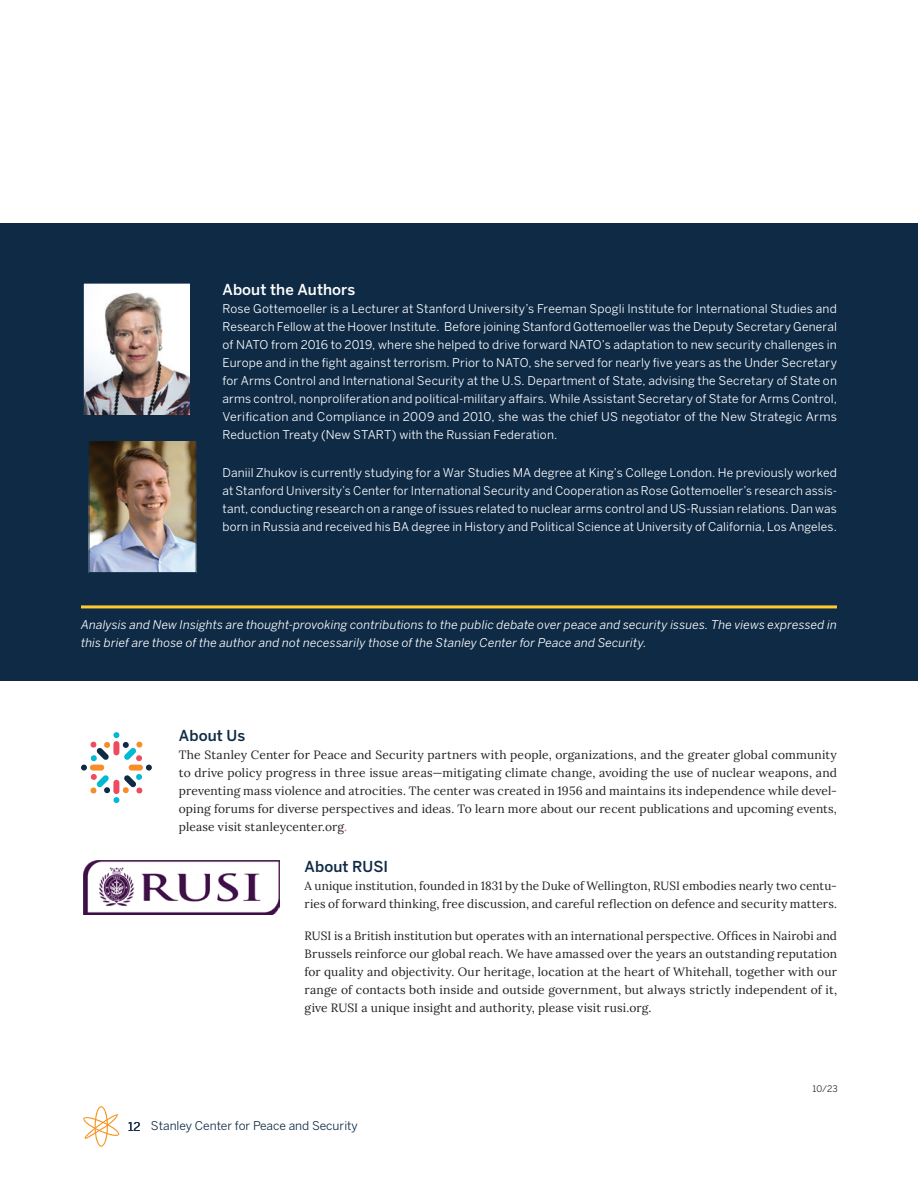
<style>
.page{position:relative;width:918px;height:1188px;background:#fff}
.page>*{position:absolute;margin:0;border:0;box-sizing:border-box;transform-origin:0 0}
.t1{font:500 15px "Benton Sans";letter-spacing:.005em;color:#0e2a45}
.t2{font:500 15px "Benton Sans";letter-spacing:.005em;color:#fff}
.t3{font:12px/18px "Benton Sans";letter-spacing:.01em;color:#fff;text-align:justify}
.t4{font:12px/18px "Lora";letter-spacing:.01em;color:#231f20;text-align:justify}
.t5{font:italic 12px/18px "Benton Sans";letter-spacing:.01em;color:#fff}
.t6{font:12px "Benton Sans";color:#0e2a45}
.t7{font:9px "Benton Sans";color:#231f20}
.s1{color:#ef4654}
</style>
<div class="page">
<svg style="left:81px;top:732px;width:71px;height:71px"></svg>
<div style="left:113px;top:741px;width:6px;height:14px;background:#ef4b5e;border-radius:3px"></div>
<img style="left:84px;top:861px;width:195px;height:54px">
<div style="left:0;top:224px;width:918px;height:457px;background:#0e2a45"></div>
<img style="left:85px;top:285px;width:104px;height:129px">
<div style="left:83px;top:283px;width:108px;height:133px;border:1px solid #0e2a45"></div>
<img style="left:91px;top:442px;width:104px;height:129px">
<div style="left:89px;top:440px;width:108px;height:133px;border:1px solid #0e2a45"></div>
<hr style="left:81px;top:605px;width:756px;height:3px;background:#fecb2f">
<svg style="left:83px;top:1106px;width:36px;height:41px"></svg>
<p class="t2" style="left:222px;top:280px;width:134px">About the Authors</p>
<p class="t3" style="left:222px;top:299px;width:616px">Rose Gottemoeller is a Lecturer at Stanford University’s Freeman Spogli Institute for International Studies and Research Fellow at the Hoover Institute. Before joining Stanford Gottemoeller was the Deputy Secretary General of NATO from 2016 to 2019, where she helped to drive forward NATO’s adaptation to new security challenges in Europe and in the fight against terrorism. Prior to NATO, she served for nearly five years as the Under Secretary for Arms Control and International Security at the U.S. Department of State, advising the Secretary of State on arms control, nonproliferation and political-military affairs. While Assistant Secretary of State for Arms Control, Verification and Compliance in 2009 and 2010, she was the chief US negotiator of the New Strategic Arms Reduction Treaty (New START) with the Russian Federation.</p>
<p class="t3" style="left:222px;top:463px;width:616px">Daniil Zhukov is currently studying for a War Studies MA degree at King’s College London. He previously worked at Stanford University’s Center for International Security and Cooperation as Rose Gottemoeller’s research assis&shy;tant, conducting research on a range of issues related to nuclear arms control and US-Russian relations. Dan was born in Russia and received his BA degree in History and Political Science at University of California, Los Angeles.</p>
<p class="t5" style="left:81px;top:615px;width:758px">Analysis and New Insights are thought-provoking contributions to the public debate over peace and security issues. The views expressed in this brief are those of the author and not necessarily those of the Stanley Center for Peace and Security.</p>
<p class="t1" style="left:179px;top:726px;width:68px">About Us</p>
<p class="t4" style="left:179px;top:745px;width:660px">The Stanley Center for Peace and Security partners with people, organizations, and the greater global community to drive policy progress in three issue areas—mitigating climate change, avoiding the use of nuclear weapons, and preventing mass violence and atrocities. The center was created in 1956 and maintains its independence while devel&shy;oping forums for diverse perspectives and ideas. To learn more about our recent publications and upcoming events, please visit stanleycenter.org<span class="s1">.</span></p>
<p class="t1" style="left:305px;top:858px;width:85px">About RUSI</p>
<p class="t4" style="left:305px;top:876px;width:534px">A unique institution, founded in 1831 by the Duke of Wellington, RUSI embodies nearly two centu&shy;ries of forward thinking, free discussion, and careful reflection on defence and security matters.</p>
<p class="t4" style="left:305px;top:926px;width:534px">RUSI is a British institution but operates with an international perspective. Offices in Nairobi and Brussels reinforce our global reach. We have amassed over the years an outstanding reputation for quality and objectivity. Our heritage, location at the heart of Whitehall, together with our range of contacts both inside and outside government, but always strictly independent of it, give RUSI a unique insight and authority, please visit rusi.org.</p>
<p class="t6" style="left:128px;top:1119px;width:231px">12 Stanley Center for Peace and Security</p>
<p class="t7" style="left:813px;top:1083px;width:27px">10/23</p>
</div>
